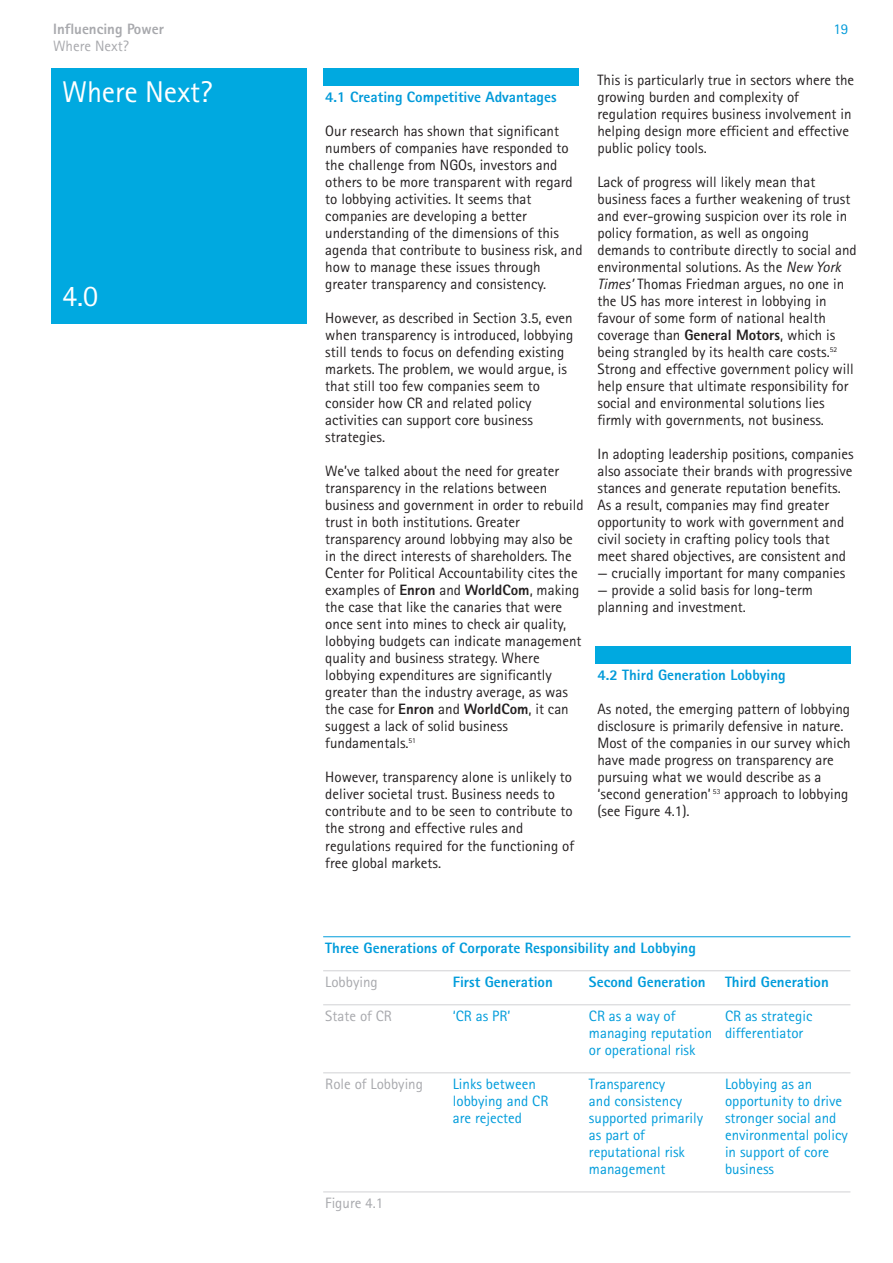
<style>
.page{position:relative;width:893px;height:1263px;background:#fff}
.page>*{position:absolute;margin:0;border:0;box-sizing:border-box;transform-origin:0 0}
.t1{font:30px "Rotis Sans Serif";letter-spacing:-.005em;color:#fff}
.t2{font:15px/17px "Rotis Sans Serif";color:#231f20}
.t3{font:15px/17px "Rotis Sans Serif";color:#009cdb}
.t4{font:800 15px "Rotis Sans Serif";color:#009cdb}
.t5{font:800 15px "Rotis Sans Serif";color:#009ad9}
.t6{font:15px "Rotis Sans Serif";color:#a8a9ad}
.t7{font:800 15px "Rotis Sans Serif";color:#a8a9ad}
.t8{font:15px "Rotis Sans Serif";color:#009ad9}
.s1{font-weight:800}
.s2{font-style:italic}
</style>
<div class="page">
<div style="left:51px;top:68px;width:255px;height:255px;background:#00a9e0"></div>
<hr style="left:323px;top:970px;width:527px;height:1px;background:#d1d2d4">
<hr style="left:323px;top:1004px;width:527px;height:1px;background:#d1d2d4">
<hr style="left:323px;top:936px;width:527px;height:1px;background:#009cdb">
<hr style="left:323px;top:1191px;width:527px;height:1px;background:#d1d2d4">
<hr style="left:323px;top:1072px;width:527px;height:1px;background:#d1d2d4">
<div style="left:323px;top:68px;width:255px;height:17px;background:#00a9e0"></div>
<div style="left:595px;top:646px;width:255px;height:17px;background:#00a9e0"></div>
<p class="t7" style="left:53px;top:24px;width:112px">Influencing Power</p>
<p class="t8" style="left:833px;top:24px;width:16px">19</p>
<p class="t6" style="left:53px;top:41px;width:77px">Where Next?</p>
<h1 class="t1" style="left:62px;top:81px;width:152px">Where Next?</h1>
<h1 class="t1" style="left:62px;top:285px;width:37px">4.0</h1>
<p class="t5" style="left:325px;top:92px;width:233px">4.1 Creating Competitive Advantages</p>
<p class="t2" style="left:325px;top:124px;width:259px">Our research has shown that significant numbers of companies have responded to the challenge from NGOs, investors and others to be more transparent with regard to lobbying activities. It seems that companies are developing a better understanding of the dimensions of this agenda that contribute to business risk, and how to manage these issues through greater transparency and consistency.</p>
<p class="t2" style="left:325px;top:311px;width:250px">However, as described in Section 3.5, even when transparency is introduced, lobbying still tends to focus on defending existing markets. The problem, we would argue, is that still too few companies seem to consider how CR and related policy activities can support core business strategies.</p>
<p class="t2" style="left:325px;top:464px;width:260px">We’ve talked about the need for greater transparency in the relations between business and government in order to rebuild trust in both institutions. Greater transparency around lobbying may also be in the direct interests of shareholders. The Center for Political Accountability cites the examples of <span class="s1">Enron</span> and <span class="s1">WorldCom</span>, making the case that like the canaries that were once sent into mines to check air quality, lobbying budgets can indicate management quality and business strategy. Where lobbying expenditures are significantly greater than the industry average, as was the case for <span class="s1">Enron</span> and <span class="s1">WorldCom</span>, it can suggest a lack of solid business fundamentals.<sup>51</sup></p>
<p class="t2" style="left:325px;top:770px;width:250px">However, transparency alone is unlikely to deliver societal trust. Business needs to contribute and to be seen to contribute to the strong and effective rules and regulations required for the functioning of free global markets.</p>
<p class="t2" style="left:597px;top:73px;width:258px">This is particularly true in sectors where the growing burden and complexity of regulation requires business involvement in helping design more efficient and effective public policy tools.</p>
<p class="t2" style="left:597px;top:175px;width:261px">Lack of progress will likely mean that business faces a further weakening of trust and ever-growing suspicion over its role in policy formation, as well as ongoing demands to contribute directly to social and environmental solutions. As the <span class="s2">New York Times’</span> Thomas Friedman argues, no one in the US has more interest in lobbying in favour of some form of national health coverage than <span class="s1">General Motors</span>, which is being strangled by its health care costs.<sup>52<br></sup>Strong and effective government policy will help ensure that ultimate responsibility for social and environmental solutions lies firmly with governments, not business.</p>
<p class="t2" style="left:597px;top:447px;width:258px">In adopting leadership positions, companies also associate their brands with progressive stances and generate reputation benefits.<br>As a result, companies may find greater opportunity to work with government and civil society in crafting policy tools that meet shared objectives, are consistent and</p>
<p class="t2" style="left:597px;top:566px;width:249px">— crucially important for many companies</p>
<p class="t2" style="left:597px;top:583px;width:217px">— provide a solid basis for long-term planning and investment.</p>
<p class="t5" style="left:597px;top:670px;width:190px">4.2 Third Generation Lobbying</p>
<p class="t2" style="left:597px;top:702px;width:255px">As noted, the emerging pattern of lobbying disclosure is primarily defensive in nature.<br>Most of the companies in our survey which have made progress on transparency are pursuing what we would describe as a ‘second generation’ <sup>53</sup> approach to lobbying (see Figure 4.1).</p>
<p class="t4" style="left:325px;top:943px;width:372px">Three Generations of Corporate Responsibility and Lobbying</p>
<p class="t6" style="left:325px;top:977px;width:54px">Lobbying</p>
<p class="t6" style="left:325px;top:1011px;width:68px">State of CR</p>
<p class="t6" style="left:325px;top:1079px;width:99px">Role of Lobbying</p>
<p class="t4" style="left:453px;top:977px;width:101px">First Generation</p>
<p class="t3" style="left:453px;top:1009px;width:59px">‘CR as PR’</p>
<p class="t3" style="left:453px;top:1077px;width:97px">Links between lobbying and CR are rejected</p>
<p class="t4" style="left:589px;top:977px;width:118px">Second Generation</p>
<p class="t3" style="left:589px;top:1009px;width:125px">CR as a way of managing reputation or operational risk</p>
<p class="t3" style="left:589px;top:1077px;width:116px">Transparency<br>and consistency supported primarily as part of reputational risk management</p>
<p class="t4" style="left:725px;top:977px;width:105px">Third Generation</p>
<p class="t3" style="left:725px;top:1009px;width:89px">CR as strategic differentiator</p>
<p class="t3" style="left:725px;top:1077px;width:124px">Lobbying as an opportunity to drive stronger social and environmental policy in support of core business</p>
<p class="t6" style="left:325px;top:1198px;width:60px">Figure 4.1</p>
</div>
